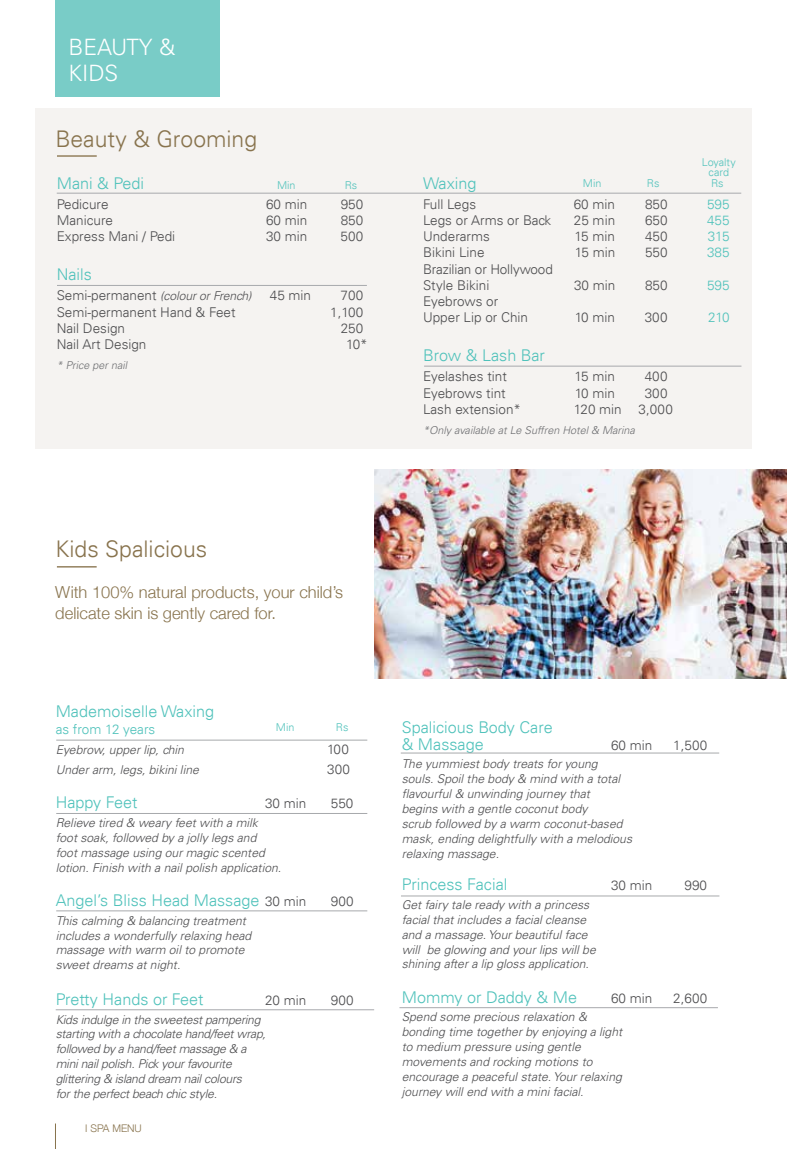
<style>
.page{position:relative;width:787px;height:1149px;background:#fff}
.page>*{position:absolute;margin:0;border:0;box-sizing:border-box;transform-origin:0 0}
.t1{font:300 22.95px "Univers LT";color:#88734d}
.t2{font:300 22.5px/25.5px "Univers LT Std";color:#fff}
.t3{font:300 16.5px/20.2px "Helvetica Neue";color:#88734d}
.t4{font:300 16.2px/16.2px "Univers LT";color:#50c2bb}
.t5{font:300 13.5px/16.2px "Univers LT";color:#4d4d4f}
.t6{font:300 13.5px "Univers LT";color:#50c2bb}
.t7{font:italic 300 12.15px/14.9px "Univers LT Std";color:#4d4d4f}
.t8{font:italic 300 12.15px/14.9px "Univers LT Std";letter-spacing:-.02em;color:#4d4d4f}
.t9{font:italic 300 10.8px "Univers LT Std";color:#6d6e71}
.t10{font:300 10.8px/10.5px "Univers LT";color:#50c2bb;text-align:center}
.t11{font:italic 300 10.8px "Univers LT Std";color:#6d6e71}
.t12{font:300 10.5px "Helvetica Neue";color:#88734d}
.s1{font-family:"Univers LT";font-style:normal;font-size:13.5px}
.s2{font-size:13.5px;color:#4d4d4f}
</style>
<div class="page">
<img style="left:374px;top:469px;width:413px;height:209px">
<div style="left:36px;top:108px;width:716px;height:341px;background:#f5f3f1"></div>
<div style="left:55px;top:0;width:164px;height:96px;background:#79ccc7"></div>
<hr style="left:57px;top:193px;width:684px;height:1px;background:#a7a9ac">
<hr style="left:57px;top:285px;width:310px;height:1px;background:#a7a9ac">
<hr style="left:424px;top:366px;width:317px;height:1px;background:#a7a9ac">
<hr style="left:57px;top:155px;width:40px;height:2px;background:#88734d">
<hr style="left:56px;top:739px;width:311px;height:1px;background:#a7a9ac">
<hr style="left:56px;top:1009px;width:318px;height:1px;background:#a7a9ac">
<hr style="left:401px;top:895px;width:318px;height:1px;background:#a7a9ac">
<hr style="left:401px;top:752px;width:318px;height:1px;background:#a7a9ac">
<hr style="left:399px;top:1007px;width:319px;height:1px;background:#a7a9ac">
<hr style="left:56px;top:813px;width:311px;height:1px;background:#a7a9ac">
<hr style="left:56px;top:910px;width:311px;height:1px;background:#a7a9ac">
<hr style="left:57px;top:566px;width:40px;height:1px;background:#88734d">
<svg style="left:55px;top:1123px;width:1px;height:25px"></svg>
<h2 class="t2" style="left:68px;top:35px;width:108px">BEAUTY &amp;<br>KIDS</h2>
<h1 class="t1" style="left:56px;top:125px;width:203px">Beauty &amp; Grooming</h1>
<h3 class="t4" style="left:57px;top:175px;width:89px">Mani &amp; Pedi</h3>
<p class="t5" style="left:57px;top:196px;width:53px">Pedicure</p>
<p class="t5" style="left:266px;top:196px;width:43px">60 min</p>
<p class="t5" style="left:341px;top:196px;width:24px">950</p>
<p class="t5" style="left:57px;top:212px;width:58px">Manicure</p>
<p class="t5" style="left:266px;top:212px;width:43px">60 min</p>
<p class="t5" style="left:341px;top:212px;width:24px">850</p>
<p class="t5" style="left:57px;top:228px;width:120px">Express Mani / Pedi</p>
<p class="t5" style="left:266px;top:228px;width:43px">30 min</p>
<p class="t5" style="left:340px;top:228px;width:24px">500</p>
<h3 class="t4" style="left:57px;top:266px;width:37px">Nails</h3>
<p class="t7" style="left:57px;top:289px;width:196px"><span class="s1">Semi-permanent</span> (colour or French)</p>
<p class="t5" style="left:270px;top:287px;width:43px">45 min</p>
<p class="t5" style="left:340px;top:287px;width:24px">700</p>
<p class="t5" style="left:57px;top:303px;width:180px">Semi-permanent Hand &amp; Feet</p>
<p class="t5" style="left:330px;top:303px;width:35px">1,100</p>
<p class="t5" style="left:57px;top:320px;width:70px">Nail Design</p>
<p class="t5" style="left:341px;top:320px;width:24px">250</p>
<p class="t5" style="left:57px;top:336px;width:91px">Nail Art Design</p>
<p class="t5" style="left:346px;top:336px;width:23px">10*</p>
<p class="t11" style="left:57px;top:358px;width:74px">* Price per nail</p>
<p class="t10" style="left:277px;top:180px;width:20px">Min</p>
<p class="t10" style="left:345px;top:180px;width:14px">Rs</p>
<p class="t10" style="left:702px;top:157px;width:35px">Loyalty card</p>
<h3 class="t4" style="left:423px;top:175px;width:55px">Waxing</h3>
<p class="t5" style="left:423px;top:196px;width:55px">Full Legs</p>
<p class="t5" style="left:573px;top:196px;width:43px">60 min</p>
<p class="t5" style="left:645px;top:196px;width:24px">850</p>
<p class="t6" style="left:707px;top:196px;width:24px">595</p>
<p class="t5" style="left:423px;top:212px;width:130px">Legs or Arms or Back</p>
<p class="t5" style="left:574px;top:212px;width:43px">25 min</p>
<p class="t5" style="left:645px;top:212px;width:24px">650</p>
<p class="t6" style="left:707px;top:212px;width:24px">455</p>
<p class="t5" style="left:423px;top:228px;width:68px">Underarms</p>
<p class="t5" style="left:574px;top:228px;width:42px">15 min</p>
<p class="t5" style="left:645px;top:228px;width:24px">450</p>
<p class="t6" style="left:707px;top:228px;width:23px">315</p>
<p class="t5" style="left:423px;top:244px;width:63px">Bikini Line</p>
<p class="t5" style="left:574px;top:244px;width:42px">15 min</p>
<p class="t5" style="left:645px;top:244px;width:24px">550</p>
<p class="t6" style="left:707px;top:244px;width:24px">385</p>
<p class="t5" style="left:423px;top:260px;width:131px">Brazilian or Hollywood<br>Style Bikini</p>
<p class="t10" style="left:583px;top:178px;width:20px">Min</p>
<p class="t10" style="left:711px;top:178px;width:14px">Rs</p>
<p class="t10" style="left:647px;top:178px;width:14px">Rs</p>
<p class="t5" style="left:574px;top:277px;width:43px">30 min</p>
<p class="t5" style="left:645px;top:277px;width:24px">850</p>
<p class="t6" style="left:707px;top:277px;width:24px">595</p>
<p class="t5" style="left:423px;top:293px;width:107px">Eyebrows or<br>Upper Lip or Chin</p>
<p class="t5" style="left:575px;top:309px;width:42px">10 min</p>
<p class="t5" style="left:644px;top:309px;width:24px">300</p>
<p class="t6" style="left:708px;top:309px;width:23px">210</p>
<h3 class="t4" style="left:423px;top:347px;width:123px">Brow &amp; Lash Bar</h3>
<p class="t5" style="left:423px;top:368px;width:85px">Eyelashes tint</p>
<p class="t5" style="left:574px;top:368px;width:42px">15 min</p>
<p class="t5" style="left:644px;top:368px;width:24px">400</p>
<p class="t5" style="left:423px;top:384px;width:84px">Eyebrows tint</p>
<p class="t5" style="left:574px;top:384px;width:42px">10 min</p>
<p class="t5" style="left:644px;top:384px;width:24px">300</p>
<p class="t5" style="left:423px;top:401px;width:100px">Lash extension*</p>
<p class="t5" style="left:573px;top:401px;width:101px">120 min 3,000</p>
<p class="t9" style="left:423px;top:423px;width:213px">*Only available at Le Suffren Hotel &amp; Marina</p>
<h1 class="t1" style="left:55px;top:534px;width:153px">Kids Spalicious</h1>
<h3 class="t3" style="left:55px;top:581px;width:289px">With 100% natural products, your child’s delicate skin is gently cared for.</h3>
<h3 class="t4" style="left:56px;top:703px;width:160px">Mademoiselle Waxing</h3>
<p class="t6" style="left:56px;top:720px;width:101px">as from 12 years</p>
<p class="t7" style="left:56px;top:742px;width:130px">Eyebrow, upper lip, chin</p>
<p class="t5" style="left:327px;top:740px;width:23px">100</p>
<p class="t7" style="left:56px;top:762px;width:145px">Under arm, legs, bikini line</p>
<p class="t5" style="left:327px;top:761px;width:24px">300</p>
<h3 class="t4" style="left:56px;top:794px;width:83px">Happy Feet</h3>
<p class="t5" style="left:265px;top:795px;width:43px">30 min</p>
<p class="t5" style="left:331px;top:795px;width:24px">550</p>
<p class="t7" style="left:56px;top:815px;width:227px">Relieve tired &amp; weary feet with a milk foot soak, followed by a jolly legs and<br>foot massage using our magic scented lotion. Finish with a nail polish application.</p>
<h3 class="t4" style="left:56px;top:891px;width:252px">Angel’s Bliss Head Massage <span class="s2">30 min</span></h3>
<p class="t5" style="left:331px;top:892px;width:24px">900</p>
<p class="t7" style="left:56px;top:912px;width:197px">This calming &amp; balancing treatment includes a wonderfully relaxing head massage with warm oil to promote sweet dreams at night.</p>
<h3 class="t4" style="left:56px;top:990px;width:149px">Pretty Hands or Feet</h3>
<p class="t5" style="left:265px;top:991px;width:43px">20 min</p>
<p class="t5" style="left:331px;top:991px;width:24px">900</p>
<p class="t8" style="left:56px;top:1011px;width:212px">Kids indulge in the sweetest pampering starting with a chocolate hand/feet wrap, followed by a hand/feet massage &amp; a mini nail polish. Pick your favourite glittering &amp; island dream nail colours<br>for the perfect beach chic style.</p>
<p class="t10" style="left:276px;top:721px;width:20px">Min</p>
<p class="t10" style="left:336px;top:721px;width:14px">Rs</p>
<p class="t12" style="left:85px;top:1119px;width:58px">I SPA MENU</p>
<h3 class="t4" style="left:402px;top:719px;width:152px">Spalicious Body Care &amp; Massage</h3>
<p class="t5" style="left:611px;top:736px;width:43px">60 min</p>
<p class="t5" style="left:673px;top:736px;width:36px">1,500</p>
<p class="t7" style="left:402px;top:756px;width:232px">The yummiest body treats for young souls. Spoil the body &amp; mind with a total flavourful &amp; unwinding journey that<br>begins with a gentle coconut body<br>scrub followed by a warm coconut-based mask, ending delightfully with a melodious relaxing massage.</p>
<h3 class="t4" style="left:402px;top:876px;width:107px">Princess Facial</h3>
<p class="t5" style="left:611px;top:877px;width:43px">30 min</p>
<p class="t5" style="left:684px;top:877px;width:24px">990</p>
<p class="t7" style="left:402px;top:897px;width:195px">Get fairy tale ready with a princess facial that includes a facial cleanse and a massage. Your beautiful face will be glowing and your lips will be shining after a lip gloss application.</p>
<h3 class="t4" style="left:402px;top:988px;width:177px">Mommy or Daddy &amp; Me</h3>
<p class="t5" style="left:611px;top:989px;width:43px">60 min</p>
<p class="t5" style="left:673px;top:989px;width:36px">2,600</p>
<p class="t7" style="left:402px;top:1009px;width:222px">Spend some precious relaxation &amp; bonding time together by enjoying a light to medium pressure using gentle movements and rocking motions to encourage a peaceful state. Your relaxing journey will end with a mini facial.</p>
</div>
